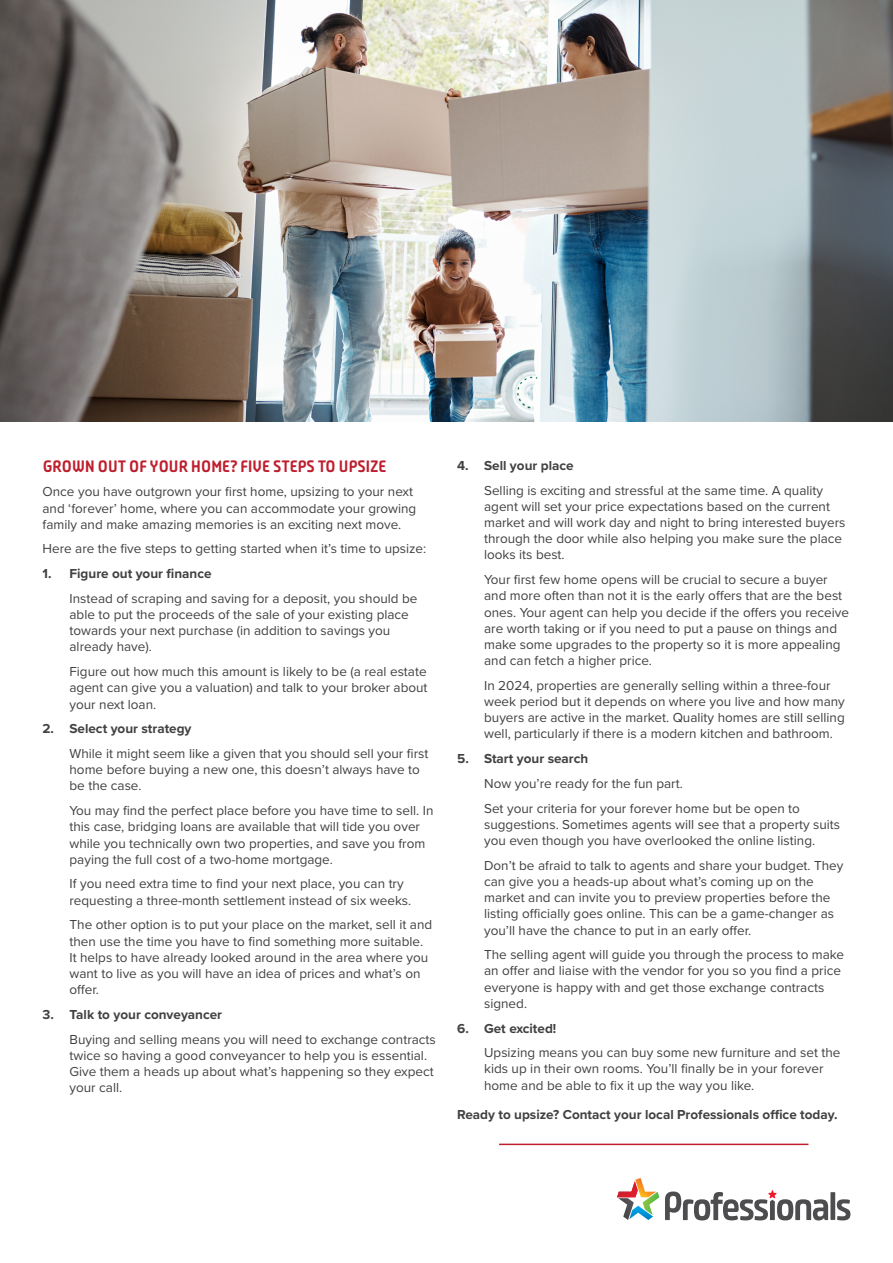
<style>
.page{position:relative;width:893px;height:1263px;background:#fff}
.page>*{position:absolute;margin:0;border:0;box-sizing:border-box;transform-origin:0 0}
.t1{font:700 16.5px "Plau";letter-spacing:-.03em;color:#be1e2d}
.t2{font:13.5px/16.2px "Proxima Nova";color:#414042}
.t3{font:700 13.5px "Proxima Nova";color:#414042}
</style>
<div class="page">
<hr style="left:499px;top:1143px;width:309px;height:2px;background:#be1e2d">
<div style="left:830px;top:1192px;width:5px;height:28px;background:#4d4d4f"></div>
<svg style="left:837px;top:1199px;width:13px;height:21px"></svg>
<svg style="left:665px;top:1190px;width:163px;height:30px"></svg>
<svg style="left:617px;top:1178px;width:42px;height:42px"></svg>
<img style="left:0;top:0;width:893px;height:422px">
<p class="t1" style="left:43px;top:456px;width:345px">GROWN OUT OF YOUR HOME? FIVE STEPS TO UPSIZE</p>
<p class="t2" style="left:43px;top:483px;width:375px">Once you have outgrown your first home, upsizing to your next and ‘forever’ home, where you can accommodate your growing family and make amazing memories is an exciting next move.</p>
<p class="t2" style="left:43px;top:540px;width:385px">Here are the five steps to getting started when it’s time to upsize:</p>
<p class="t3" style="left:43px;top:564px;width:171px">1. Figure out your finance</p>
<p class="t2" style="left:70px;top:590px;width:349px">Instead of scraping and saving for a deposit, you should be able to put the proceeds of the sale of your existing place towards your next purchase (in addition to savings you already have).</p>
<p class="t2" style="left:70px;top:663px;width:360px;text-align:justify">Figure out how much this amount is likely to be (a real estate agent can give you a valuation) and talk to your broker about your next loan.</p>
<p class="t3" style="left:43px;top:719px;width:151px">2. Select your strategy</p>
<p class="t2" style="left:70px;top:745px;width:360px">While it might seem like a given that you should sell your first home before buying a new one, this doesn’t always have to be the case.</p>
<p class="t2" style="left:70px;top:802px;width:365px">You may find the perfect place before you have time to sell. In this case, bridging loans are available that will tide you over while you technically own two properties, and save you from paying the full cost of a two-home mortgage.</p>
<p class="t2" style="left:70px;top:875px;width:343px">If you need extra time to find your next place, you can try requesting a three-month settlement instead of six weeks.</p>
<p class="t2" style="left:70px;top:916px;width:364px">The other option is to put your place on the market, sell it and then use the time you have to find something more suitable.<br>It helps to have already looked around in the area where you want to live as you will have an idea of prices and what’s on offer.</p>
<p class="t3" style="left:43px;top:1004px;width:181px">3. Talk to your conveyancer</p>
<p class="t2" style="left:70px;top:1030px;width:368px">Buying and selling means you will need to exchange contracts twice so having a good conveyancer to help you is essential.<br>Give them a heads up about what’s happening so they expect your call.</p>
<p class="t3" style="left:457px;top:455px;width:118px">4. Sell your place</p>
<p class="t2" style="left:484px;top:481px;width:363px">Selling is exciting and stressful at the same time. A quality agent will set your price expectations based on the current market and will work day and night to bring interested buyers through the door while also helping you make sure the place looks its best.</p>
<p class="t2" style="left:484px;top:571px;width:366px">Your first few home opens will be crucial to secure a buyer and more often than not it is the early offers that are the best ones. Your agent can help you decide if the offers you receive are worth taking or if you need to put a pause on things and make some upgrades to the property so it is more appealing and can fetch a higher price.</p>
<p class="t2" style="left:484px;top:677px;width:362px">In 2024, properties are generally selling within a three-four week period but it depends on where you live and how many buyers are active in the market. Quality homes are still selling well, particularly if there is a modern kitchen and bathroom.</p>
<p class="t3" style="left:457px;top:749px;width:133px">5. Start your search</p>
<p class="t2" style="left:484px;top:770px;width:317px;line-height:24.8px">Now you’re ready for the fun part.<br>Set your criteria for your forever home but be open to</p>
<p class="t2" style="left:484px;top:816px;width:358px">suggestions. Sometimes agents will see that a property suits you even though you have overlooked the online listing.</p>
<p class="t2" style="left:484px;top:856px;width:361px">Don’t be afraid to talk to agents and share your budget. They can give you a heads-up about what’s coming up on the market and can invite you to preview properties before the listing officially goes online. This can be a game-changer as you’ll have the chance to put in an early offer.</p>
<p class="t2" style="left:484px;top:946px;width:361px">The selling agent will guide you through the process to make an offer and liaise with the vendor for you so you find a price everyone is happy with and get those exchange contracts signed.</p>
<p class="t3" style="left:457px;top:1018px;width:101px">6. Get excited!</p>
<p class="t2" style="left:484px;top:1044px;width:358px">Upsizing means you can buy some new furniture and set the kids up in their own rooms. You’ll finally be in your forever home and be able to fix it up the way you like.</p>
<p class="t3" style="left:457px;top:1104px;width:382px">Ready to upsize? Contact your local Professionals office today.</p>
</div>
